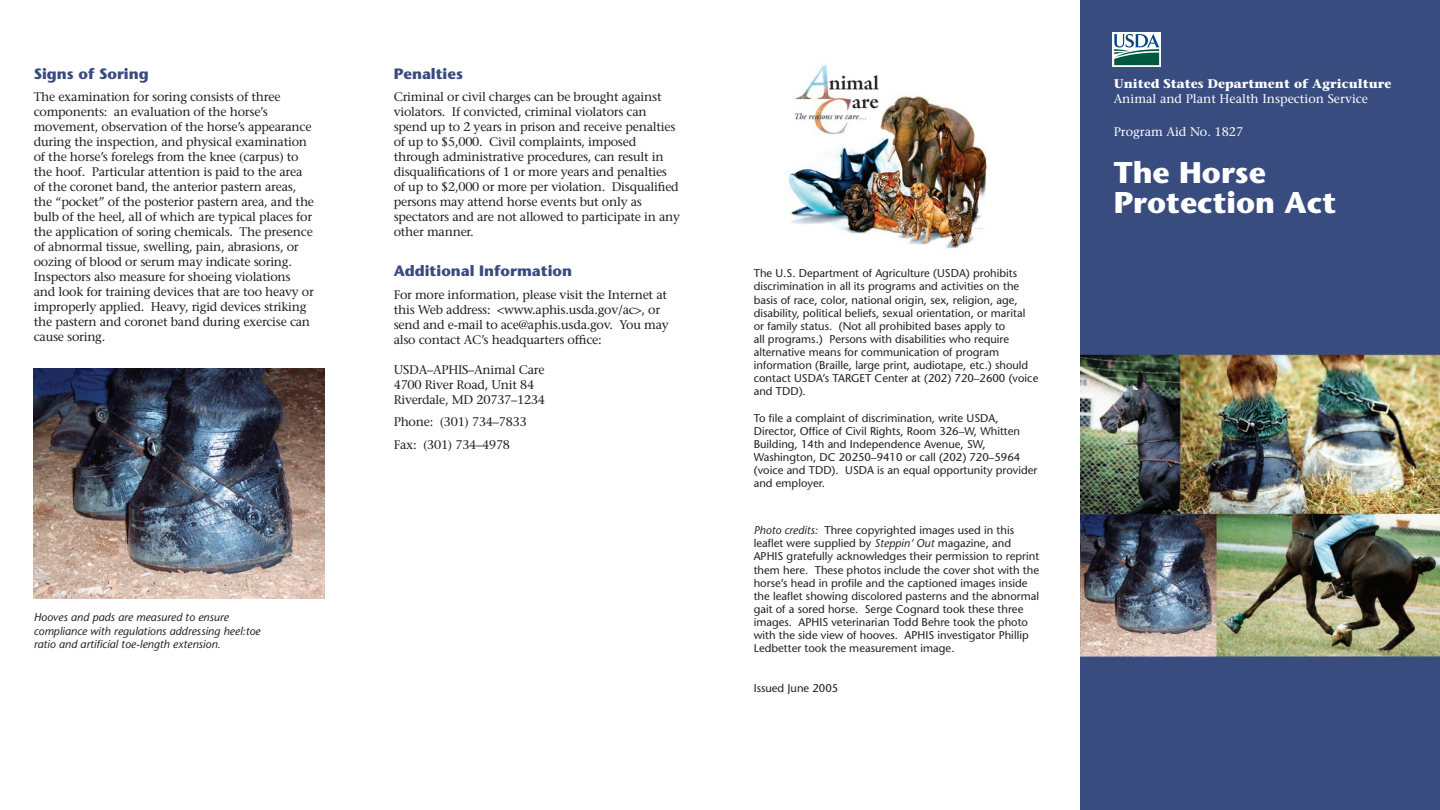
<style>
.page{position:relative;width:1440px;height:810px;background:#fff}
.page>*{position:absolute;margin:0;border:0;box-sizing:border-box;transform-origin:0 0}
.t1{font:700 30px/30px "Stone Sans";color:#fff}
.t2{font:700 15px "Stone Sans";color:#394c7f}
.t3{font:12.5px/15px "Stone Serif";letter-spacing:-.02em;color:#231f20}
.t4{font:12.5px "Stone Serif";color:#fff}
.t5{font:700 12.5px "Stone Serif";color:#fff}
.t6{font:11.25px/13.1px "Stone Sans";color:#231f20}
.t7{font:italic 11.25px/13.1px "Stone Sans";color:#231f20}
.s1{font-style:italic}
</style>
<div class="page">
<img style="left:1080px;top:0;width:360px;height:810px">
<img style="left:33px;top:369px;width:292px;height:229px">
<svg style="left:1112px;top:32px;width:49px;height:35px"></svg>
<svg style="left:1114px;top:34px;width:46px;height:31px"></svg>
<img style="left:788px;top:64px;width:199px;height:185px">
<p class="t2" style="left:34px;top:65px;width:116px">Signs of Soring</p>
<p class="t3" style="left:34px;top:89px;width:282px">The examination for soring consists of three components: an evaluation of the horse’s movement, observation of the horse’s appearance during the inspection, and physical examination of the horse’s forelegs from the knee (carpus) to the hoof. Particular attention is paid to the area of the coronet band, the anterior pastern areas, the “pocket” of the posterior pastern area, and the bulb of the heel, all of which are typical places for the application of soring chemicals. The presence of abnormal tissue, swelling, pain, abrasions, or oozing of blood or serum may indicate soring.<br>Inspectors also measure for shoeing violations and look for training devices that are too heavy or improperly applied. Heavy, rigid devices striking the pastern and coronet band during exercise can cause soring.</p>
<p class="t7" style="left:34px;top:611px;width:228px">Hooves and pads are measured to ensure compliance with regulations addressing heel:toe ratio and artificial toe-length extension.</p>
<p class="t2" style="left:394px;top:65px;width:71px">Penalties</p>
<p class="t3" style="left:394px;top:89px;width:288px">Criminal or civil charges can be brought against violators. If convicted, criminal violators can spend up to 2 years in prison and receive penalties of up to $5,000. Civil complaints, imposed through administrative procedures, can result in disqualifications of 1 or more years and penalties of up to $2,000 or more per violation. Disqualified persons may attend horse events but only as spectators and are not allowed to participate in any other manner.</p>
<p class="t2" style="left:394px;top:262px;width:180px">Additional Information</p>
<p class="t3" style="left:394px;top:287px;width:277px">For more information, please visit the Internet at this Web address: &lt;www.aphis.usda.gov/ac&gt;, or send and e-mail to ace@aphis.usda.gov. You may also contact AC’s headquarters office:</p>
<p class="t3" style="left:394px;top:362px;width:153px">USDA–APHIS–Animal Care<br>4700 River Road, Unit 84<br>Riverdale, MD 20737–1234</p>
<p class="t3" style="left:394px;top:411px;width:135px;line-height:22.5px">Phone: (301) 734–7833<br>Fax: (301) 734–4978</p>
<p class="t6" style="left:754px;top:267px;width:286px">The U.S. Department of Agriculture (USDA) prohibits discrimination in all its programs and activities on the basis of race, color, national origin, sex, religion, age, disability, political beliefs, sexual orientation, or marital or family status. (Not all prohibited bases apply to<br>all programs.) Persons with disabilities who require alternative means for communication of program information (Braille, large print, audiotape, etc.) should contact USDA’s TARGET Center at (202) 720–2600 (voice and TDD).</p>
<p class="t6" style="left:754px;top:411px;width:285px">To file a complaint of discrimination, write USDA, Director, Office of Civil Rights, Room 326–W, Whitten Building, 14th and Independence Avenue, SW, Washington, DC 20250–9410 or call (202) 720–5964 (voice and TDD). USDA is an equal opportunity provider and employer.</p>
<p class="t6" style="left:754px;top:524px;width:287px"><span class="s1">Photo credits:</span> Three copyrighted images used in this leaflet were supplied by <span class="s1">Steppin’ Out</span> magazine, and APHIS gratefully acknowledges their permission to reprint them here. These photos include the cover shot with the horse’s head in profile and the captioned images inside the leaflet showing discolored pasterns and the abnormal gait of a sored horse. Serge Cognard took these three images. APHIS veterinarian Todd Behre took the photo with the side view of hooves. APHIS investigator Phillip Ledbetter took the measurement image.</p>
<p class="t6" style="left:754px;top:681px;width:86px">Issued June 2005</p>
<p class="t5" style="left:1114px;top:76px;width:279px">United States Department of Agriculture</p>
<p class="t4" style="left:1114px;top:91px;width:256px">Animal and Plant Health Inspection Service</p>
<p class="t4" style="left:1114px;top:124px;width:131px">Program Aid No. 1827</p>
<h1 class="t1" style="left:1114px;top:157px;width:224px">The Horse<br>Protection Act</h1>
</div>
